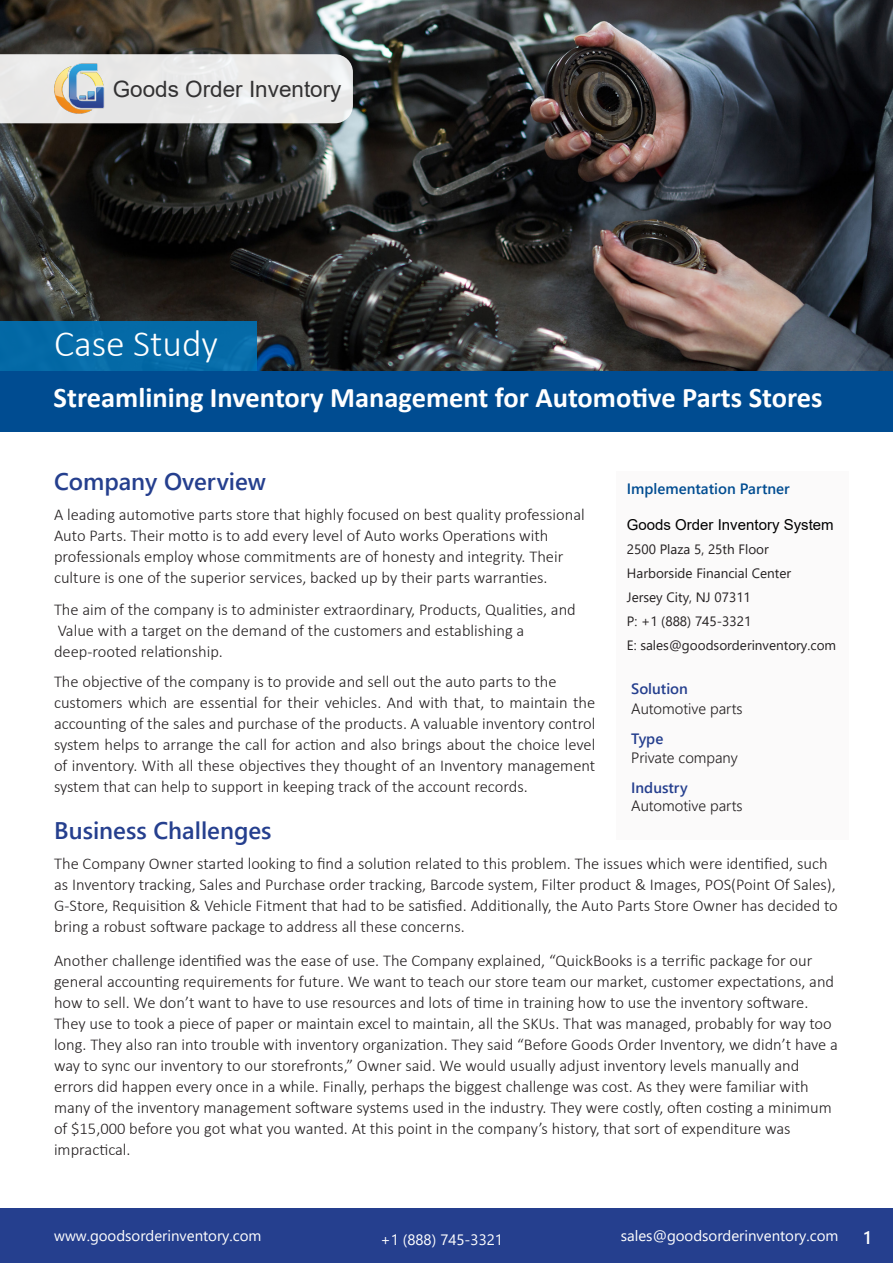
<style>
.page{position:relative;width:893px;height:1263px;background:#fff}
.page>*{position:absolute;margin:0;border:0;box-sizing:border-box;transform-origin:0 0}
.t1{font:300 37.5px "Calibri";color:#fff}
.t2{font:700 28.5px "Calibri";color:#fff}
.t3{font:600 24px "Segoe UI";color:#253f8e}
.t4{font:22.5px "Arial";color:#323132}
.t5{font:600 18px "Segoe UI";color:#fff}
.t6{font:300 16.5px/21px "Calibri";color:#231f20}
.t7{font:15px "Segoe UI";color:#fff}
.t8{font:300 15px "Segoe UI";color:#231f20}
.t9{font:15px "Arial";color:#000}
.t10{font:600 15px "Segoe UI";color:#004c91}
.t11{font:600 15px "Segoe UI";color:#253f8e}
.t12{font:13.5px "Segoe UI";color:#231f20}
</style>
<div class="page">
<img style="left:0;top:0;width:893px;height:371px">
<div style="left:616px;top:471px;width:233px;height:369px;background:#fbf9f9"></div>
<div style="left:0;top:1209px;width:893px;height:54px;background:#253f8e"></div>
<div style="left:0;top:321px;width:257px;height:50px;background:#056aa7"></div>
<svg style="left:0;top:54px;width:353px;height:69px"></svg>
<img style="left:53px;top:63px;width:52px;height:52px">
<div style="left:0;top:371px;width:893px;height:61px;background:#004c91"></div>
<p class="t4" style="left:113px;top:74px;width:230px">Goods Order Inventory</p>
<p class="t1" style="left:54px;top:321px;width:166px">Case Study</p>
<p class="t2" style="left:54px;top:378px;width:770px">Streamlining Inventory Management for Automotive Parts Stores</p>
<p class="t3" style="left:54px;top:458px;width:214px">Company Overview</p>
<p class="t6" style="left:54px;top:503px;width:532px">A leading automotive parts store that highly focused on best quality professional<br>Auto Parts. Their motto is to add every level of Auto works Operations with</p>
<p class="t6" style="left:54px;top:545px;width:511px">professionals employ whose commitments are of honesty and integrity. Their culture is one of the superior services, backed up by their parts warranties.</p>
<p class="t6" style="left:54px;top:599px;width:523px">The aim of the company is to administer extraordinary, Products, Qualities, and</p>
<p class="t6" style="left:58px;top:620px;width:468px">Value with a target on the demand of the customers and establishing a</p>
<p class="t6" style="left:54px;top:641px;width:170px">deep-rooted relationship.</p>
<p class="t6" style="left:54px;top:671px;width:504px">The objective of the company is to provide and sell out the auto parts to the</p>
<p class="t6" style="left:54px;top:692px;width:543px;text-align:justify">customers which are essential for their vehicles. And with that, to maintain the accounting of the sales and purchase of the products. A valuable inventory control system helps to arrange the call for action and also brings about the choice level of inventory. With all these objectives they thought of an Inventory management system that can help to support in keeping track of the account records.</p>
<p class="t10" style="left:627px;top:474px;width:164px">Implementation Partner</p>
<p class="t9" style="left:627px;top:514px;width:208px">Goods Order Inventory System</p>
<p class="t12" style="left:627px;top:536px;width:143px">2500 Plaza 5, 25th Floor</p>
<p class="t12" style="left:627px;top:560px;width:166px">Harborside Financial Center</p>
<p class="t12" style="left:627px;top:584px;width:125px">Jersey City, NJ 07311</p>
<p class="t12" style="left:627px;top:608px;width:126px">P: +1 (888) 745-3321</p>
<p class="t12" style="left:627px;top:632px;width:211px">E: sales@goodsorderinventory.com</p>
<p class="t11" style="left:631px;top:674px;width:58px">Solution</p>
<p class="t8" style="left:631px;top:694px;width:113px">Automotive parts</p>
<p class="t11" style="left:631px;top:724px;width:34px">Type</p>
<p class="t8" style="left:631px;top:744px;width:108px">Private company</p>
<p class="t11" style="left:631px;top:774px;width:58px">Industry</p>
<p class="t8" style="left:631px;top:792px;width:113px">Automotive parts</p>
<p class="t3" style="left:54px;top:808px;width:219px">Business Challenges</p>
<p class="t6" style="left:54px;top:853px;width:785px">The Company Owner started looking to find a solution related to this problem. The issues which were identified, such as Inventory tracking, Sales and Purchase order tracking, Barcode system, Filter product &amp; Images, POS(Point Of Sales), G-Store, Requisition &amp; Vehicle Fitment that had to be satisfied. Additionally, the Auto Parts Store Owner has decided to bring a robust software package to address all these concerns.</p>
<p class="t6" style="left:54px;top:950px;width:785px">Another challenge identified was the ease of use. The Company explained, “QuickBooks is a terrific package for our general accounting requirements for future. We want to teach our store team our market, customer expectations, and how to sell. We don’t want to have to use resources and lots of time in training how to use the inventory software.<br>They use to took a piece of paper or maintain excel to maintain, all the SKUs. That was managed, probably for way too long. They also ran into trouble with inventory organization. They said “Before Goods Order Inventory, we didn’t have a way to sync our inventory to our storefronts,” Owner said. We would usually adjust inventory levels manually and</p>
<p class="t6" style="left:54px;top:1076px;width:779px">errors did happen every once in a while. Finally, perhaps the biggest challenge was cost. As they were familiar with many of the inventory management software systems used in the industry. They were costly, often costing a minimum of $15,000 before you got what you wanted. At this point in the company’s history, that sort of expenditure was</p>
<p class="t6" style="left:54px;top:1139px;width:78px">impractical.</p>
<p class="t7" style="left:54px;top:1221px;width:209px">www.goodsorderinventory.com</p>
<p class="t7" style="left:380px;top:1225px;width:124px">+1 (888) 745-3321</p>
<p class="t7" style="left:621px;top:1222px;width:219px">sales@goodsorderinventory.com</p>
<p class="t5" style="left:864px;top:1221px;width:9px">1</p>
</div>
